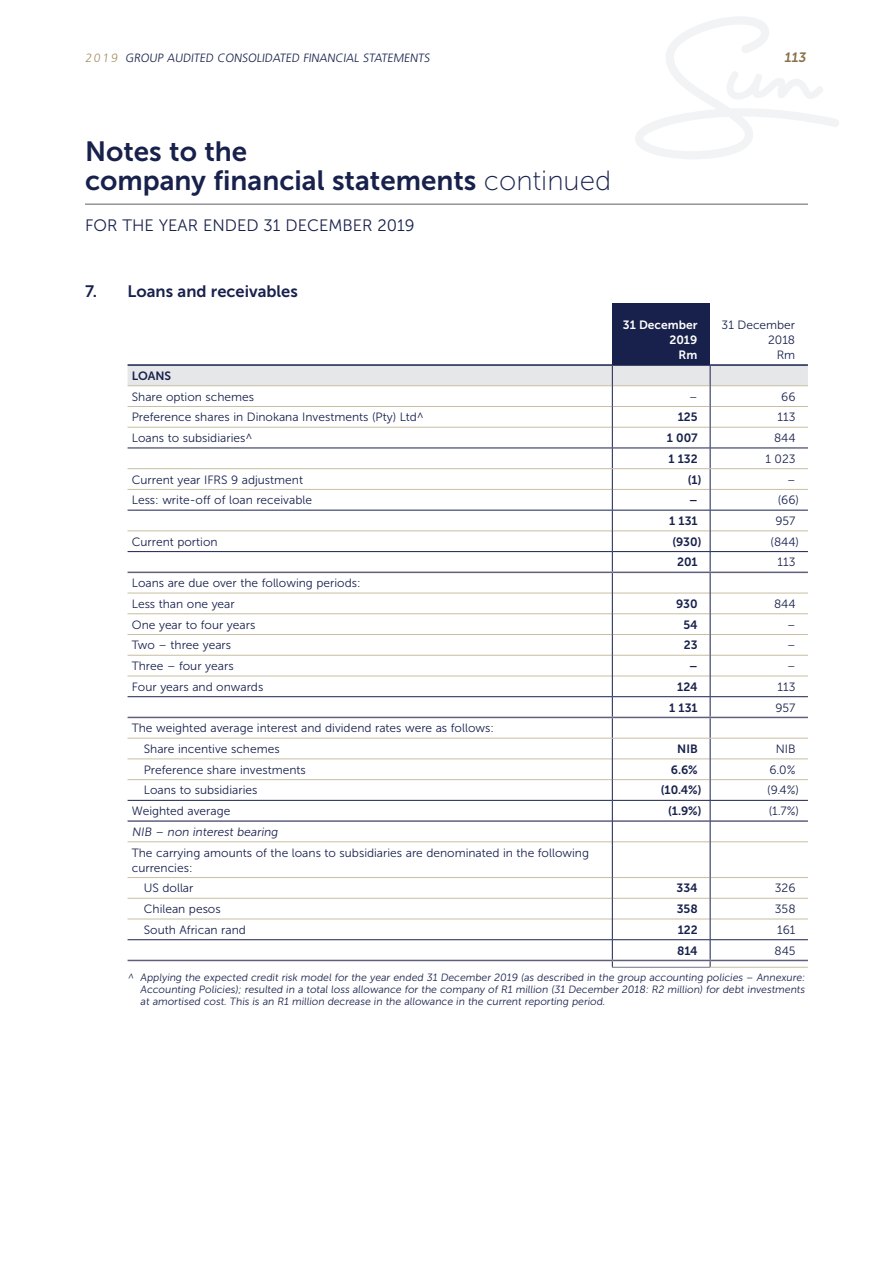
<style>
.page{position:relative;width:893px;height:1263px;background:#fff}
.page>*{position:absolute;margin:0;border:0;box-sizing:border-box;transform-origin:0 0}
.t1{font:27.75px/28.5px "Museo Sans 700";color:#18214c}
.t2{font:16.5px "Museo Sans 300";color:#18214c}
.t3{font:16.5px "Museo Sans 700";color:#18214c}
.t4{font:13.5px "Museo Sans 700";color:#88724a}
.t5{font:12px/20.7px "Museo Sans 300";color:#18214c}
.t6{font:12px "Museo Sans 700";color:#18214c}
.t7{font:300 12px "Frutiger LT Std";color:#18214c}
.t8{font:12px/15px "Museo Sans 700";color:#fff;text-align:right}
.t9{font:10.5px/12px "Museo Sans 300";color:#18214c;text-align:justify}
.s1{color:#a29161}
.s2{font-family:"Museo Sans 100"}
</style>
<div class="page">
<svg style="left:635px;top:17px;width:204px;height:142px"></svg>
<div style="left:612px;top:303px;width:98px;height:62px;background:#18214c"></div>
<hr style="left:128px;top:877px;width:484px;height:1px;background:#cabea2">
<hr style="left:613px;top:877px;width:97px;height:1px;background:#cabea2">
<hr style="left:710px;top:877px;width:98px;height:1px;background:#cabea2">
<hr style="left:128px;top:898px;width:484px;height:1px;background:#cabea2">
<hr style="left:613px;top:898px;width:97px;height:1px;background:#cabea2">
<hr style="left:710px;top:898px;width:98px;height:1px;background:#cabea2">
<hr style="left:128px;top:919px;width:484px;height:1px;background:#cabea2">
<hr style="left:613px;top:919px;width:97px;height:1px;background:#cabea2">
<hr style="left:710px;top:919px;width:98px;height:1px;background:#cabea2">
<hr style="left:128px;top:364px;width:484px;height:2px;background:#18214c">
<hr style="left:710px;top:364px;width:98px;height:2px;background:#18214c">
<svg style="left:128px;top:365px;width:680px;height:477px"></svg>
<hr style="left:612px;top:842px;width:1px;height:35px;background:#18214c">
<hr style="left:710px;top:842px;width:1px;height:35px;background:#18214c">
<svg style="left:612px;top:877px;width:1px;height:90px"></svg>
<svg style="left:710px;top:877px;width:1px;height:90px"></svg>
<hr style="left:612px;top:967px;width:98px;height:1px;background:#74718d">
<hr style="left:128px;top:696px;width:484px;height:1px;background:#18214c">
<hr style="left:612px;top:696px;width:98px;height:1px;background:#18214c">
<hr style="left:710px;top:696px;width:98px;height:1px;background:#18214c">
<hr style="left:128px;top:800px;width:484px;height:1px;background:#18214c">
<hr style="left:612px;top:800px;width:98px;height:1px;background:#18214c">
<hr style="left:710px;top:800px;width:98px;height:1px;background:#18214c">
<hr style="left:128px;top:939px;width:484px;height:1px;background:#18214c">
<hr style="left:612px;top:939px;width:98px;height:1px;background:#18214c">
<hr style="left:710px;top:939px;width:98px;height:1px;background:#18214c">
<hr style="left:128px;top:717px;width:484px;height:1px;background:#615f7e">
<hr style="left:612px;top:717px;width:98px;height:1px;background:#615f7e">
<hr style="left:710px;top:717px;width:98px;height:1px;background:#615f7e">
<hr style="left:128px;top:960px;width:484px;height:1px;background:#615f7e">
<hr style="left:612px;top:960px;width:98px;height:1px;background:#615f7e">
<hr style="left:710px;top:960px;width:98px;height:1px;background:#615f7e">
<hr style="left:128px;top:738px;width:484px;height:1px;background:#cabea2">
<hr style="left:612px;top:738px;width:98px;height:1px;background:#cabea2">
<hr style="left:710px;top:738px;width:98px;height:1px;background:#cabea2">
<hr style="left:710px;top:967px;width:98px;height:1px;background:#cabea2">
<hr style="left:128px;top:448px;width:484px;height:1px;background:#18214c">
<hr style="left:612px;top:448px;width:98px;height:1px;background:#18214c">
<hr style="left:710px;top:448px;width:98px;height:1px;background:#18214c">
<hr style="left:128px;top:551px;width:484px;height:1px;background:#18214c">
<hr style="left:612px;top:551px;width:98px;height:1px;background:#18214c">
<hr style="left:710px;top:551px;width:98px;height:1px;background:#18214c">
<hr style="left:128px;top:572px;width:484px;height:1px;background:#615f7e">
<hr style="left:612px;top:572px;width:98px;height:1px;background:#615f7e">
<hr style="left:710px;top:572px;width:98px;height:1px;background:#615f7e">
<hr style="left:128px;top:510px;width:484px;height:1px;background:#18214c">
<hr style="left:612px;top:510px;width:98px;height:1px;background:#18214c">
<hr style="left:710px;top:510px;width:98px;height:1px;background:#18214c">
<hr style="left:128px;top:468px;width:484px;height:1px;background:#cabea2">
<hr style="left:612px;top:468px;width:98px;height:1px;background:#cabea2">
<hr style="left:710px;top:468px;width:98px;height:1px;background:#cabea2">
<hr style="left:85px;top:203px;width:723px;height:2px;background:#939598">
<p class="t7" style="left:85px;top:51px;width:348px"><span class="s1">2 0 1 9</span> GROUP AUDITED CONSOLIDATED FINANCIAL STATEMENTS</p>
<p class="t4" style="left:784px;top:50px;width:25px">113</p>
<h1 class="t1" style="left:85px;top:137px;width:528px">Notes to the<br>company financial statements <span class="s2">continued</span></h1>
<h2 class="t2" style="left:85px;top:217px;width:331px">FOR THE YEAR ENDED 31 DECEMBER 2019</h2>
<h2 class="t3" style="left:85px;top:282px;width:214px">7. Loans and receivables</h2>
<p class="t8" style="left:623px;top:317px;width:76px">31 December<br>2019<br>Rm</p>
<p class="t5" style="left:722px;top:318px;width:75px;line-height:15px;text-align:right">31 December<br>2018<br>Rm</p>
<p class="t6" style="left:132px;top:369px;width:41px">LOANS</p>
<p class="t5" style="left:132px;top:386px;width:124px">Share option schemes</p>
<p class="t5" style="left:689px;top:386px;width:10px">–</p>
<p class="t5" style="left:781px;top:386px;width:16px">66</p>
<p class="t5" style="left:132px;top:407px;width:294px">Preference shares in Dinokana Investments (Pty) Ltd^</p>
<p class="t6" style="left:678px;top:410px;width:21px">125</p>
<p class="t5" style="left:778px;top:407px;width:19px">113</p>
<p class="t5" style="left:132px;top:428px;width:122px">Loans to subsidiaries^</p>
<p class="t6" style="left:667px;top:431px;width:32px">1 007</p>
<p class="t5" style="left:774px;top:428px;width:23px">844</p>
<p class="t6" style="left:668px;top:452px;width:31px">1 132</p>
<p class="t5" style="left:765px;top:448px;width:32px">1 023</p>
<p class="t5" style="left:132px;top:469px;width:173px">Current year IFRS 9 adjustment</p>
<p class="t6" style="left:688px;top:473px;width:15px">(1)</p>
<p class="t5" style="left:787px;top:469px;width:10px">–</p>
<p class="t5" style="left:132px;top:490px;width:182px">Less: write-off of loan receivable</p>
<p class="t6" style="left:689px;top:493px;width:10px">–</p>
<p class="t5" style="left:778px;top:490px;width:23px">(66)</p>
<p class="t6" style="left:669px;top:514px;width:30px">1 131</p>
<p class="t5" style="left:775px;top:511px;width:22px">957</p>
<p class="t5" style="left:132px;top:531px;width:87px">Current portion</p>
<p class="t6" style="left:672px;top:535px;width:31px">(930)</p>
<p class="t5" style="left:770px;top:531px;width:30px">(844)</p>
<p class="t6" style="left:677px;top:556px;width:22px">201</p>
<p class="t5" style="left:778px;top:552px;width:19px">113</p>
<p class="t5" style="left:132px;top:573px;width:230px">Loans are due over the following periods:<br>Less than one year</p>
<p class="t6" style="left:676px;top:597px;width:23px">930</p>
<p class="t5" style="left:774px;top:593px;width:23px">844</p>
<p class="t5" style="left:132px;top:614px;width:125px">One year to four years</p>
<p class="t6" style="left:683px;top:618px;width:16px">54</p>
<p class="t5" style="left:787px;top:614px;width:10px">–</p>
<p class="t5" style="left:132px;top:635px;width:101px">Two – three years</p>
<p class="t6" style="left:684px;top:638px;width:15px">23</p>
<p class="t5" style="left:787px;top:635px;width:10px">–</p>
<p class="t5" style="left:132px;top:656px;width:103px">Three – four years</p>
<p class="t6" style="left:689px;top:659px;width:10px">–</p>
<p class="t5" style="left:787px;top:656px;width:10px">–</p>
<p class="t5" style="left:132px;top:676px;width:133px">Four years and onwards</p>
<p class="t6" style="left:677px;top:680px;width:22px">124</p>
<p class="t5" style="left:778px;top:676px;width:19px">113</p>
<p class="t6" style="left:669px;top:701px;width:30px">1 131</p>
<p class="t5" style="left:775px;top:697px;width:22px">957</p>
<p class="t5" style="left:144px;top:718px;width:352px;text-indent:-12px">The weighted average interest and dividend rates were as follows:<br>Share incentive schemes</p>
<p class="t6" style="left:677px;top:742px;width:22px">NIB</p>
<p class="t5" style="left:776px;top:738px;width:21px">NIB</p>
<p class="t5" style="left:144px;top:759px;width:163px">Preference share investments</p>
<p class="t6" style="left:671px;top:763px;width:28px">6.6%</p>
<p class="t5" style="left:770px;top:759px;width:27px">6.0%</p>
<p class="t5" style="left:144px;top:780px;width:115px">Loans to subsidiaries</p>
<p class="t6" style="left:661px;top:784px;width:42px">(10.4%)</p>
<p class="t5" style="left:767px;top:780px;width:33px">(9.4%)</p>
<p class="t5" style="left:132px;top:801px;width:100px">Weighted average</p>
<p class="t6" style="left:668px;top:804px;width:35px">(1.9%)</p>
<p class="t5" style="left:769px;top:801px;width:32px">(1.7%)</p>
<p class="t5" style="left:132px;top:821px;width:459px">NIB – non interest bearing<br>The carrying amounts of the loans to subsidiaries are denominated in the following</p>
<p class="t5" style="left:132px;top:857px;width:63px;text-align:right">currencies:<br>US dollar</p>
<p class="t6" style="left:676px;top:881px;width:23px">334</p>
<p class="t5" style="left:775px;top:878px;width:22px">326</p>
<p class="t5" style="left:144px;top:899px;width:78px">Chilean pesos</p>
<p class="t6" style="left:677px;top:902px;width:23px">358</p>
<p class="t5" style="left:775px;top:899px;width:22px">358</p>
<p class="t5" style="left:144px;top:919px;width:104px">South African rand</p>
<p class="t6" style="left:678px;top:923px;width:22px">122</p>
<p class="t5" style="left:777px;top:919px;width:20px">161</p>
<p class="t6" style="left:677px;top:944px;width:22px">814</p>
<p class="t5" style="left:774px;top:940px;width:23px">845</p>
<p class="t9" style="left:140px;top:971px;width:668px;text-indent:-13px">^ Applying the expected credit risk model for the year ended 31 December 2019 (as described in the group accounting policies – Annexure:<br>Accounting Policies); resulted in a total loss allowance for the company of R1 million (31 December 2018: R2 million) for debt investments at amortised cost. This is an R1 million decrease in the allowance in the current reporting period.</p>
</div>
